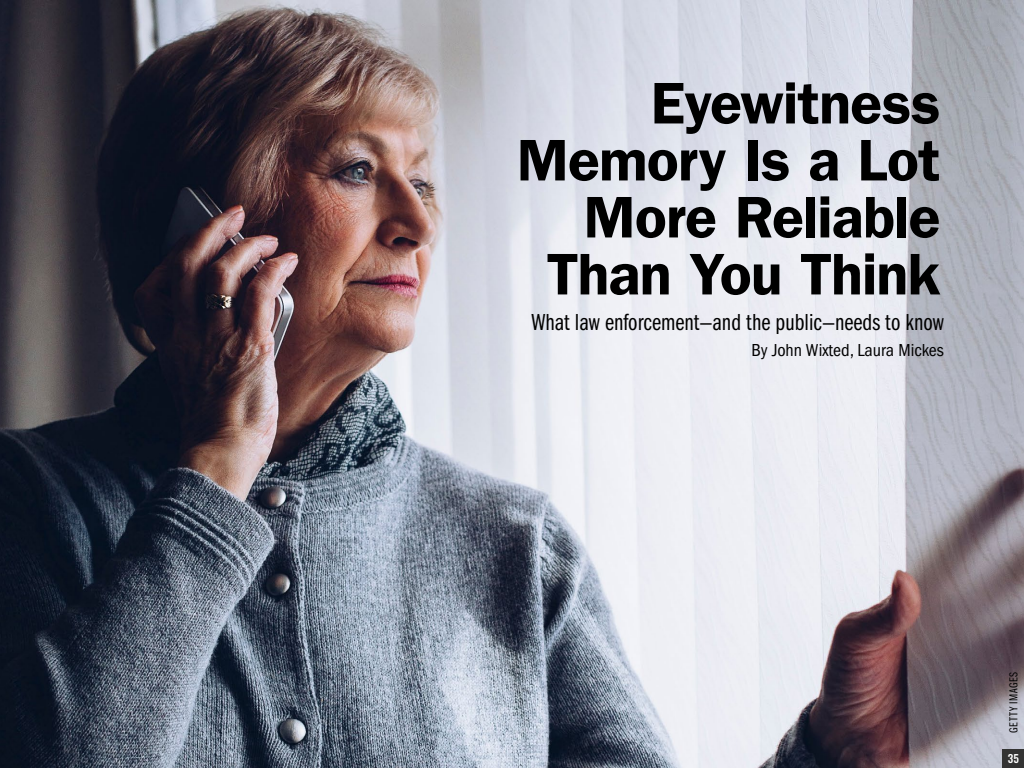
<style>
.page{position:relative;width:1024px;height:768px;background:#fff}
.page>*{position:absolute;margin:0;border:0;box-sizing:border-box;transform-origin:0 0}
.t1{font:600 59px/57px "ITC Franklin Gothic Std";letter-spacing:-.015em;color:#000;text-align:right}
.t2{font:24px "ITC Franklin Gothic Std Bk Cp";color:#000}
.t3{font:condensed 18px "ITC Franklin Gothic Std";color:#000}
.t4{font:12px "ITC Franklin Gothic Std Bk Cp";letter-spacing:.05em;color:#000}
.t5{font:500 11px "Oswald";color:#fff}
</style>
<div class="page">
<img style="left:0;top:0;width:1024px;height:768px">
<div style="left:1003px;top:749px;width:21px;height:19px;background:#333"></div>
<p class="t1" style="left:517px;top:75px;width:425px">Eyewitness<br>Memory Is a Lot<br>More Reliable<br>Than You Think</p>
<p class="t2" style="left:531px;top:309px;width:414px">What law enforcement—and the public—needs to know</p>
<p class="t3" style="left:751px;top:340px;width:194px">By John Wixted, Laura Mickes</p>
<p class="t4" style="left:1007px;top:733px;width:62px;rotate:-90deg">GETTY IMAGES</p>
<p class="t5" style="left:1008px;top:753px;width:13px">35</p>
</div>
